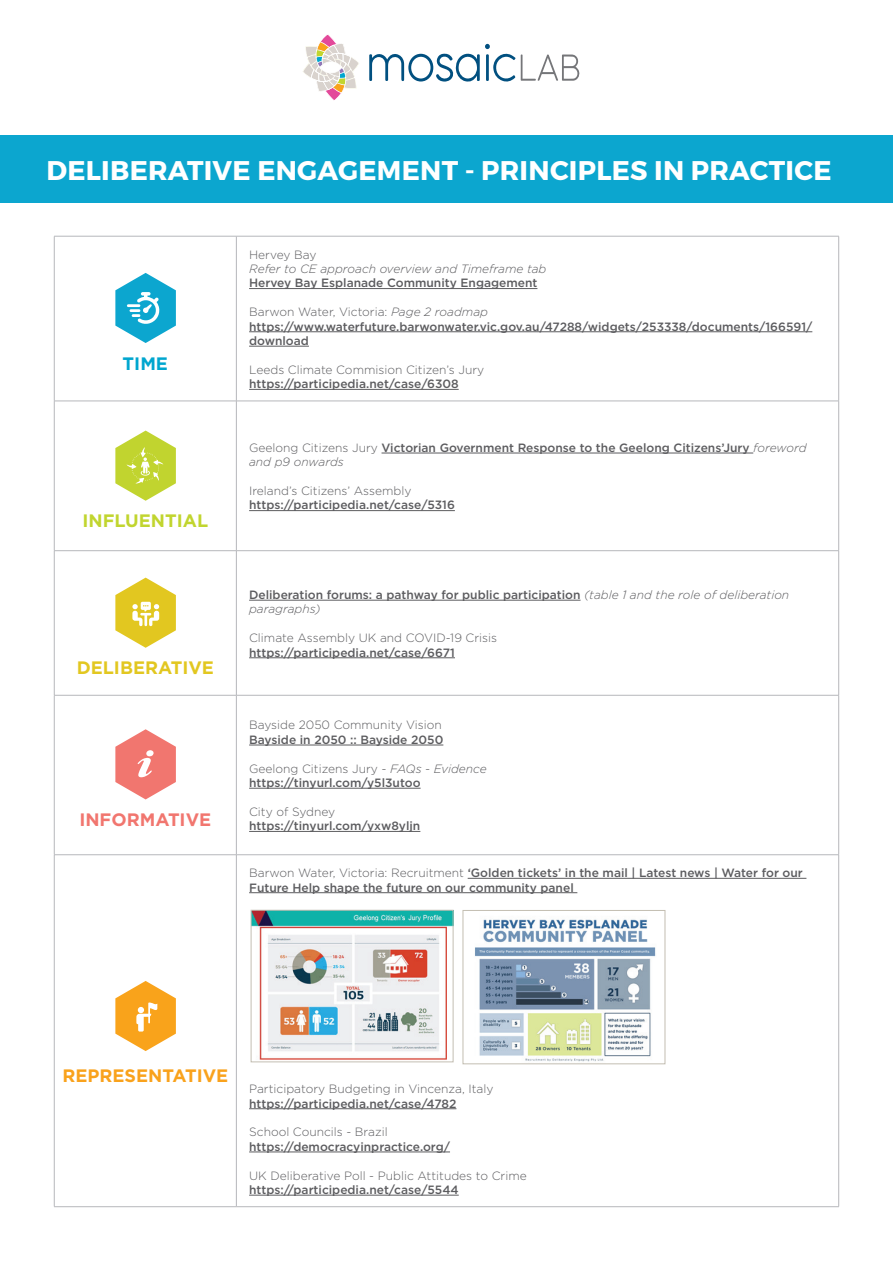
<style>
.page{position:relative;width:893px;height:1263px;background:#fff}
.page>*{position:absolute;margin:0;border:0;box-sizing:border-box;transform-origin:0 0}
.t1{font:700 27px "Montserrat";letter-spacing:.01em;color:#fff}
.t2{font:700 18px "Gotham";color:#f9a21c}
.t3{font:700 18px "Gotham";color:#e2c720}
.t4{font:700 18px "Gotham";color:#c1d52f}
.t5{font:700 18px "Gotham";color:#f1766f}
.t6{font:700 18px "Gotham";color:#00a6cf}
.t7{font:500 12px/14.4px "Gotham";color:#5c5c5f}
.t8{font:300 12px "Gotham";color:#5c5c5f}
.t9{font:italic 300 12px "Gotham";color:#5c5c5f}
.s1{font-weight:300}
.s2{font-weight:300;font-style:italic}
</style>
<div class="page">
<svg style="left:303px;top:34px;width:56px;height:67px"></svg>
<svg style="left:369px;top:44px;width:211px;height:38px"></svg>
<div style="left:0;top:135px;width:893px;height:68px;background:#0ca6cf"></div>
<hr style="left:54px;top:236px;width:182px;height:1px;background:#b6b7bb">
<hr style="left:54px;top:236px;width:1px;height:165px;background:#b6b7bb">
<hr style="left:236px;top:236px;width:603px;height:1px;background:#b6b7bb">
<hr style="left:236px;top:236px;width:1px;height:165px;background:#b6b7bb">
<hr style="left:838px;top:236px;width:1px;height:165px;background:#b6b7bb">
<hr style="left:54px;top:401px;width:182px;height:1px;background:#b6b7bb">
<hr style="left:54px;top:401px;width:1px;height:149px;background:#b6b7bb">
<hr style="left:236px;top:401px;width:603px;height:1px;background:#b6b7bb">
<hr style="left:236px;top:401px;width:1px;height:149px;background:#b6b7bb">
<hr style="left:838px;top:401px;width:1px;height:149px;background:#b6b7bb">
<hr style="left:54px;top:550px;width:182px;height:1px;background:#b6b7bb">
<hr style="left:54px;top:551px;width:1px;height:144px;background:#b6b7bb">
<hr style="left:236px;top:550px;width:603px;height:1px;background:#b6b7bb">
<hr style="left:236px;top:551px;width:1px;height:144px;background:#b6b7bb">
<hr style="left:838px;top:551px;width:1px;height:144px;background:#b6b7bb">
<hr style="left:54px;top:695px;width:182px;height:1px;background:#b6b7bb">
<hr style="left:54px;top:695px;width:1px;height:159px;background:#b6b7bb">
<hr style="left:236px;top:695px;width:603px;height:1px;background:#b6b7bb">
<hr style="left:236px;top:695px;width:1px;height:159px;background:#b6b7bb">
<hr style="left:838px;top:695px;width:1px;height:159px;background:#b6b7bb">
<hr style="left:54px;top:854px;width:182px;height:1px;background:#b6b7bb">
<hr style="left:54px;top:855px;width:1px;height:351px;background:#b6b7bb">
<hr style="left:236px;top:854px;width:603px;height:1px;background:#b6b7bb">
<hr style="left:236px;top:855px;width:1px;height:351px;background:#b6b7bb">
<hr style="left:838px;top:855px;width:1px;height:351px;background:#b6b7bb">
<hr style="left:54px;top:1206px;width:182px;height:1px;background:#b6b7bb">
<hr style="left:236px;top:1206px;width:603px;height:1px;background:#b6b7bb">
<hr style="left:249px;top:288px;width:288px;height:1px;background:#5c5c5f">
<hr style="left:249px;top:331px;width:563px;height:1px;background:#5c5c5f">
<hr style="left:249px;top:346px;width:60px;height:1px;background:#5c5c5f">
<hr style="left:249px;top:389px;width:210px;height:1px;background:#5c5c5f">
<hr style="left:382px;top:453px;width:371px;height:1px;background:#5c5c5f">
<hr style="left:249px;top:510px;width:206px;height:1px;background:#5c5c5f">
<hr style="left:249px;top:600px;width:332px;height:1px;background:#5c5c5f">
<hr style="left:249px;top:657px;width:206px;height:1px;background:#5c5c5f">
<hr style="left:249px;top:745px;width:194px;height:1px;background:#5c5c5f">
<hr style="left:249px;top:788px;width:172px;height:1px;background:#5c5c5f">
<hr style="left:249px;top:831px;width:171px;height:1px;background:#5c5c5f">
<hr style="left:468px;top:878px;width:338px;height:1px;background:#5c5c5f">
<hr style="left:249px;top:892px;width:328px;height:1px;background:#5c5c5f">
<hr style="left:249px;top:1108px;width:207px;height:1px;background:#5c5c5f">
<hr style="left:249px;top:1152px;width:201px;height:1px;background:#5c5c5f">
<hr style="left:249px;top:1195px;width:210px;height:1px;background:#5c5c5f">
<svg style="left:115px;top:981px;width:61px;height:70px"></svg>
<svg style="left:115px;top:431px;width:61px;height:70px"></svg>
<svg style="left:115px;top:578px;width:61px;height:70px"></svg>
<svg style="left:115px;top:729px;width:61px;height:70px"></svg>
<svg style="left:115px;top:273px;width:61px;height:70px"></svg>
<img style="left:253px;top:912px;width:198px;height:148px">
<div style="left:251px;top:910px;width:202px;height:152px;border:1px solid #c3beb2"></div>
<img style="left:475px;top:919px;width:181px;height:143px">
<div style="left:463px;top:910px;width:202px;height:154px;border:1px solid #c3beb2"></div>
<h1 class="t1" style="left:46px;top:154px;width:787px">DELIBERATIVE ENGAGEMENT - PRINCIPLES IN PRACTICE</h1>
<h2 class="t6" style="left:123px;top:351px;width:47px">TIME</h2>
<h2 class="t4" style="left:82px;top:508px;width:127px">I NFLUENTIAL</h2>
<h2 class="t3" style="left:77px;top:656px;width:139px">DELIBERATIVE</h2>
<h2 class="t5" style="left:79px;top:808px;width:133px">I NFORMATIVE</h2>
<p class="t8" style="left:249px;top:247px;width:69px">Hervey Bay</p>
<p class="t9" style="left:249px;top:261px;width:299px">Refer to CE approach overview and Timeframe tab</p>
<p class="t7" style="left:249px;top:276px;width:290px">Hervey Bay Esplanade Community Engagement</p>
<p class="t7" style="left:249px;top:305px;width:565px"><span class="s1">Barwon Water, Victoria:</span> <span class="s2">Page 2 roadmap </span>https://www.waterfuture.barwonwater.vic.gov.au/47288/widgets/253338/documents/166591/ download</p>
<p class="t8" style="left:249px;top:362px;width:237px">Leeds Climate Commision Citizen’s Jury</p>
<p class="t7" style="left:249px;top:377px;width:211px">https://participedia.net/case/6308</p>
<p class="t7" style="left:249px;top:440px;width:559px"><span class="s1">Geelong Citizens Jury</span> Victorian Government Response to the Geelong Citizens’Jury <span class="s2">foreword and p9 onwards</span></p>
<p class="t8" style="left:249px;top:483px;width:164px">Ireland’s Citizens’ Assembly</p>
<p class="t7" style="left:249px;top:498px;width:207px">https://participedia.net/case/5316</p>
<p class="t7" style="left:249px;top:587px;width:542px">Deliberation forums: a pathway for public participation <span class="s2">(table 1 and the role of deliberation paragraphs)</span></p>
<p class="t8" style="left:249px;top:630px;width:250px">Climate Assembly UK and COVID-19 Crisis</p>
<p class="t7" style="left:249px;top:645px;width:207px">https://participedia.net/case/6671</p>
<p class="t8" style="left:249px;top:717px;width:194px">Bayside 2050 Community Vision</p>
<p class="t7" style="left:249px;top:732px;width:196px">Bayside in 2050 :: Bayside 2050</p>
<p class="t7" style="left:249px;top:761px;width:239px"><span class="s1">Geelong Citizens Jury</span> <span class="s2">- FAQs - Evidence </span>https://tinyurl.com/y5l3utoo</p>
<p class="t8" style="left:249px;top:804px;width:88px">City of Sydney</p>
<p class="t7" style="left:249px;top:819px;width:173px">https://tinyurl.com/yxw8yljn</p>
<p class="t7" style="left:249px;top:865px;width:555px"><span class="s1">Barwon Water, Victoria: Recruitment</span> ‘Golden tickets’ in the mail | Latest news | Water for our<br>Future Help shape the future on our community panel</p>
<h2 class="t2" style="left:62px;top:1063px;width:167px">REPRESENTATIVE</h2>
<p class="t8" style="left:249px;top:1081px;width:246px">Participatory Budgeting in Vincenza, Italy</p>
<p class="t7" style="left:249px;top:1096px;width:209px">https://participedia.net/case/4782</p>
<p class="t8" style="left:249px;top:1124px;width:140px">School Councils - Brazil</p>
<p class="t7" style="left:249px;top:1139px;width:202px">https://democracyinpractice.org/</p>
<p class="t8" style="left:249px;top:1168px;width:279px">UK Deliberative Poll - Public Attitudes to Crime</p>
<p class="t7" style="left:249px;top:1182px;width:211px">https://participedia.net/case/5544</p>
</div>
